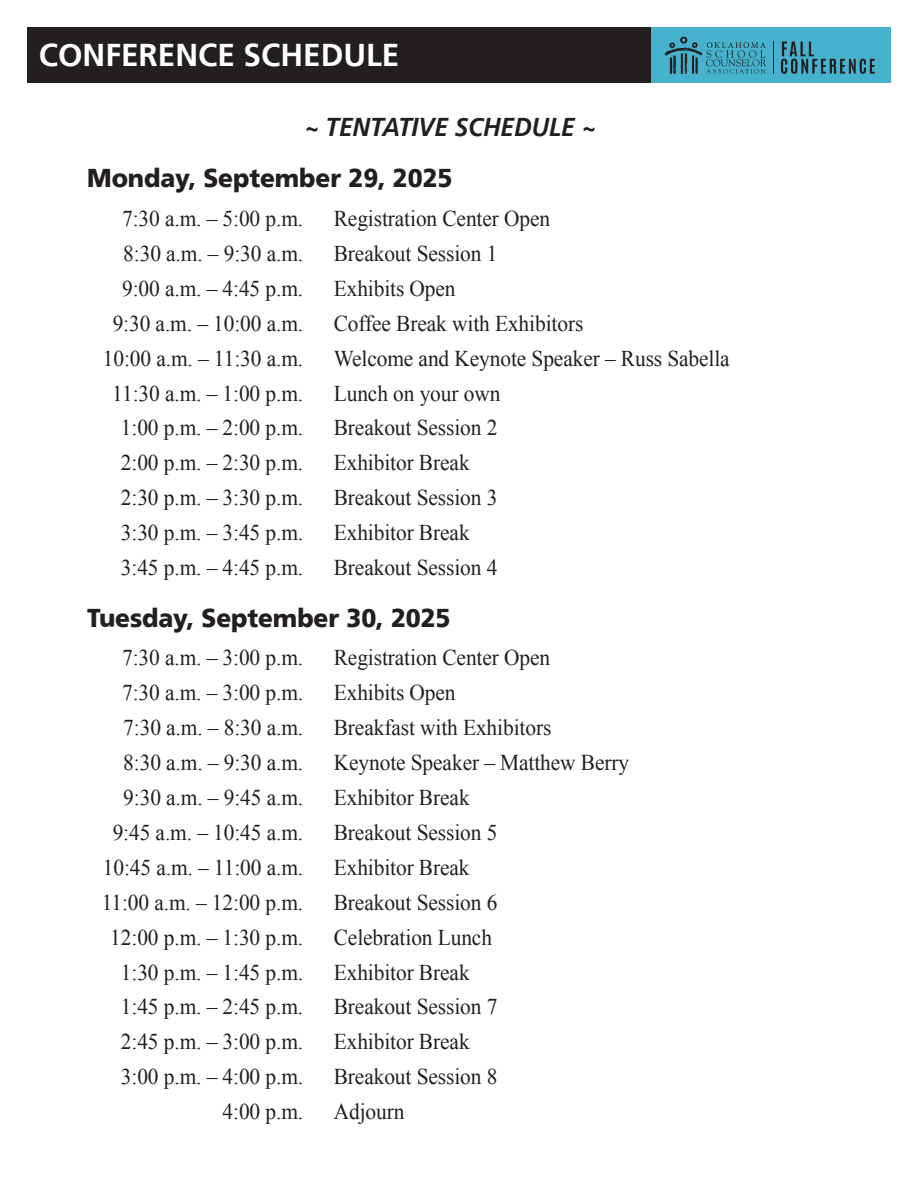
<style>
.page{position:relative;width:918px;height:1188px;background:#fff}
.page>*{position:absolute;margin:0;border:0;box-sizing:border-box;transform-origin:0 0}
.Schedule_copy{font:700 31.5px "Frutiger";color:#fff}
.Schedule_date{font:900 25.8px "Frutiger";letter-spacing:-.005em;color:#231f20;scale:.95 1}
.Schedule_date-2{font:italic 700 25.8px "Frutiger";letter-spacing:-.005em;color:#231f20;scale:.95 1}
.Schedule_copy-2{font:22.5px "Times New Roman";letter-spacing:-.005em;color:#231f20;scale:.95 1}
</style>
<div class="page">
<div style="left:27px;top:27px;width:864px;height:55px;background:#231f20"></div>
<div style="left:652px;top:27px;width:239px;height:55px;background:#46b2cd"></div>
<svg style="left:665px;top:37px;width:101px;height:37px"></svg>
<svg style="left:781px;top:42px;width:94px;height:32px"></svg>
<hr style="left:773px;top:41px;width:1px;height:33px;background:#231f20">
<p class="Schedule_copy" style="left:39px;top:41px;width:362px">CONFERENCE SCHEDULE</p>
<p class="Schedule_date-2" style="left:304px;top:115px;width:309px">~ TENTATIVE SCHEDULE ~</p>
<p class="Schedule_date" style="left:87px;top:167px;width:386px">Monday, September 29, 2025</p>
<p class="Schedule_copy-2" style="left:122px;top:203px;width:192px">7:30 a.m. – 5:00 p.m.</p>
<p class="Schedule_copy-2" style="left:334px;top:203px;width:229px">Registration Center Open</p>
<p class="Schedule_copy-2" style="left:123px;top:238px;width:191px">8:30 a.m. – 9:30 a.m.</p>
<p class="Schedule_copy-2" style="left:334px;top:238px;width:174px">Breakout Session 1</p>
<p class="Schedule_copy-2" style="left:122px;top:273px;width:192px">9:00 a.m. – 4:45 p.m.</p>
<p class="Schedule_copy-2" style="left:334px;top:273px;width:130px">Exhibits Open</p>
<p class="Schedule_copy-2" style="left:113px;top:308px;width:202px">9:30 a.m. – 10:00 a.m.</p>
<p class="Schedule_copy-2" style="left:334px;top:308px;width:264px">Coffee Break with Exhibitors</p>
<p class="Schedule_copy-2" style="left:103px;top:343px;width:212px">10:00 a.m. – 11:30 a.m.</p>
<p class="Schedule_copy-2" style="left:334px;top:343px;width:418px">Welcome and Keynote Speaker – Russ Sabella</p>
<p class="Schedule_copy-2" style="left:112px;top:378px;width:203px">11:30 a.m. – 1:00 p.m.</p>
<p class="Schedule_copy-2" style="left:334px;top:378px;width:177px">Lunch on your own</p>
<p class="Schedule_copy-2" style="left:121px;top:413px;width:193px">1:00 p.m. – 2:00 p.m.</p>
<p class="Schedule_copy-2" style="left:334px;top:413px;width:174px">Breakout Session 2</p>
<p class="Schedule_copy-2" style="left:121px;top:448px;width:193px">2:00 p.m. – 2:30 p.m.</p>
<p class="Schedule_copy-2" style="left:334px;top:448px;width:145px">Exhibitor Break</p>
<p class="Schedule_copy-2" style="left:121px;top:483px;width:193px">2:30 p.m. – 3:30 p.m.</p>
<p class="Schedule_copy-2" style="left:334px;top:483px;width:174px">Breakout Session 3</p>
<p class="Schedule_copy-2" style="left:121px;top:518px;width:193px">3:30 p.m. – 3:45 p.m.</p>
<p class="Schedule_copy-2" style="left:334px;top:518px;width:145px">Exhibitor Break</p>
<p class="Schedule_copy-2" style="left:121px;top:552px;width:193px">3:45 p.m. – 4:45 p.m.</p>
<p class="Schedule_copy-2" style="left:334px;top:552px;width:174px">Breakout Session 4</p>
<p class="Schedule_date" style="left:87px;top:606px;width:384px">Tuesday, September 30, 2025</p>
<p class="Schedule_copy-2" style="left:122px;top:643px;width:192px">7:30 a.m. – 3:00 p.m.</p>
<p class="Schedule_copy-2" style="left:334px;top:643px;width:229px">Registration Center Open</p>
<p class="Schedule_copy-2" style="left:122px;top:678px;width:192px">7:30 a.m. – 3:00 p.m.</p>
<p class="Schedule_copy-2" style="left:334px;top:678px;width:130px">Exhibits Open</p>
<p class="Schedule_copy-2" style="left:123px;top:712px;width:191px">7:30 a.m. – 8:30 a.m.</p>
<p class="Schedule_copy-2" style="left:334px;top:712px;width:231px">Breakfast with Exhibitors</p>
<p class="Schedule_copy-2" style="left:123px;top:747px;width:191px">8:30 a.m. – 9:30 a.m.</p>
<p class="Schedule_copy-2" style="left:334px;top:747px;width:313px">Keynote Speaker – Matthew Berry</p>
<p class="Schedule_copy-2" style="left:123px;top:782px;width:191px">9:30 a.m. – 9:45 a.m.</p>
<p class="Schedule_copy-2" style="left:334px;top:782px;width:145px">Exhibitor Break</p>
<p class="Schedule_copy-2" style="left:113px;top:817px;width:202px">9:45 a.m. – 10:45 a.m.</p>
<p class="Schedule_copy-2" style="left:334px;top:817px;width:174px">Breakout Session 5</p>
<p class="Schedule_copy-2" style="left:103px;top:852px;width:212px">10:45 a.m. – 11:00 a.m.</p>
<p class="Schedule_copy-2" style="left:334px;top:852px;width:145px">Exhibitor Break</p>
<p class="Schedule_copy-2" style="left:102px;top:887px;width:214px">11:00 a.m. – 12:00 p.m.</p>
<p class="Schedule_copy-2" style="left:334px;top:887px;width:174px">Breakout Session 6</p>
<p class="Schedule_copy-2" style="left:110px;top:922px;width:205px">12:00 p.m. – 1:30 p.m.</p>
<p class="Schedule_copy-2" style="left:334px;top:922px;width:168px">Celebration Lunch</p>
<p class="Schedule_copy-2" style="left:121px;top:957px;width:193px">1:30 p.m. – 1:45 p.m.</p>
<p class="Schedule_copy-2" style="left:334px;top:957px;width:145px">Exhibitor Break</p>
<p class="Schedule_copy-2" style="left:121px;top:992px;width:193px">1:45 p.m. – 2:45 p.m.</p>
<p class="Schedule_copy-2" style="left:334px;top:992px;width:174px">Breakout Session 7</p>
<p class="Schedule_copy-2" style="left:121px;top:1027px;width:193px">2:45 p.m. – 3:00 p.m.</p>
<p class="Schedule_copy-2" style="left:334px;top:1027px;width:145px">Exhibitor Break</p>
<p class="Schedule_copy-2" style="left:121px;top:1062px;width:193px">3:00 p.m. – 4:00 p.m.</p>
<p class="Schedule_copy-2" style="left:334px;top:1062px;width:174px">Breakout Session 8</p>
<p class="Schedule_copy-2" style="left:223px;top:1097px;width:86px">4:00 p.m.</p>
<p class="Schedule_copy-2" style="left:334px;top:1097px;width:76px">Adjourn</p>
</div>
